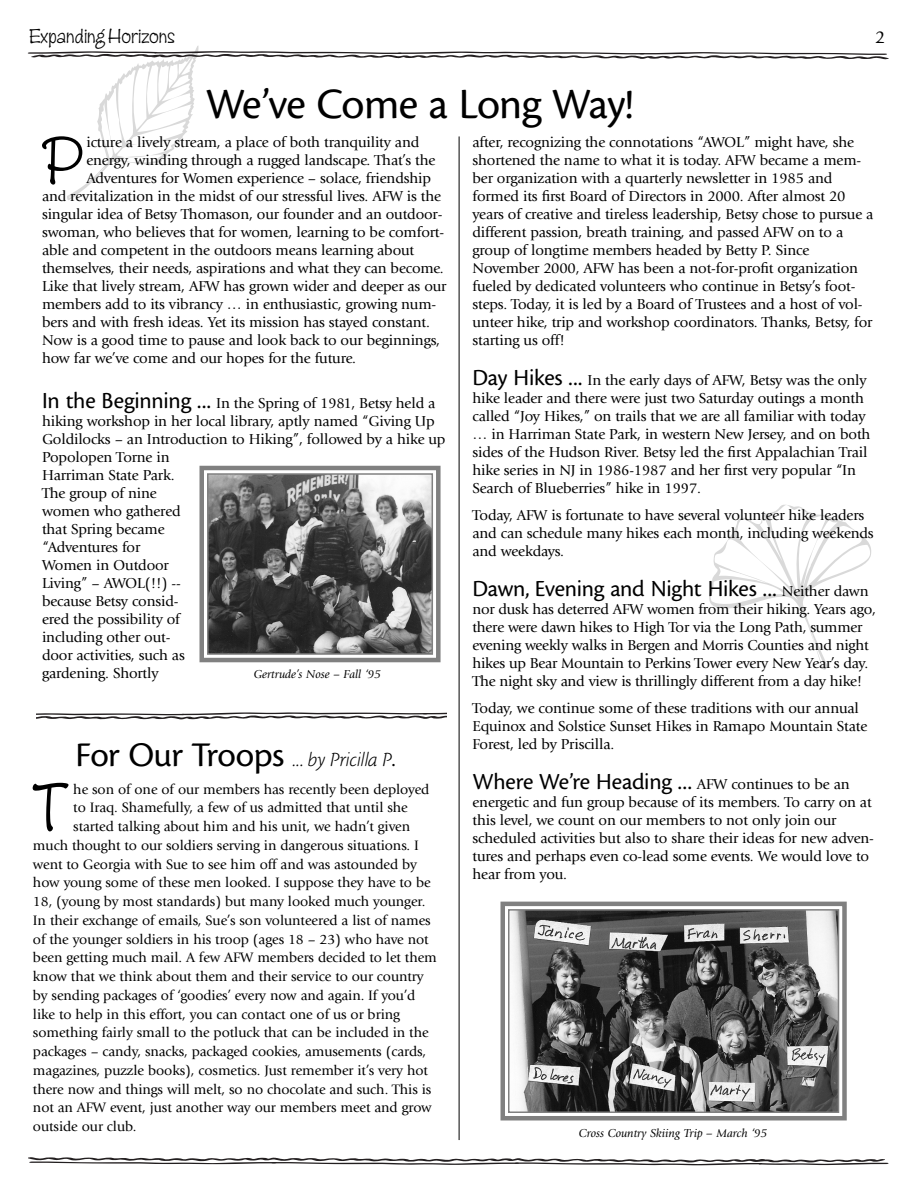
<style>
.page{position:relative;width:918px;height:1188px;background:#fff}
.page>*{position:absolute;margin:0;border:0;box-sizing:border-box;transform-origin:0 0}
.t1{font:69.9px "Zipty Do";color:#000}
.t2{font:68.55px "Zipty Do";color:#000}
.t3{font:500 45px "OFI Cronos Text";letter-spacing:-.025em;color:#000}
.t4{font:500 24px "OFI Cronos Text";letter-spacing:-.01em;color:#000}
.t5{font:italic 300 21px "OFI Cronos Text";letter-spacing:-.015em;color:#000}
.t6{font:21px "Zipty Do";color:#000}
.t7{font:18px "Giovanni";color:#000}
.t8{font:15px/18px "Giovanni";letter-spacing:-.01em;color:#000}
.t9{font:14.25px "Giovanni";letter-spacing:-.005em;color:#000}
.t10{font:italic 12px "Giovanni";color:#000}
.s1{font-family:"OFI Cronos Text";font-weight:500;font-size:24px}
.s2{font-weight:500;font-style:normal;font-size:36px}
.s3{font-weight:500;font-style:normal}
.s4{font-family:"Giovanni";font-weight:400;font-size:15px}
</style>
<div class="page">
<svg style="left:29px;top:1157px;width:860px;height:8px"></svg>
<hr style="left:459px;top:136px;width:1px;height:1004px;background:#000">
<img style="left:210px;top:476px;width:220px;height:176px">
<div style="left:200px;top:466px;width:241px;height:196px;border:4px solid #808080"></div>
<div style="left:207px;top:473px;width:226px;height:182px;border:2px solid #808080"></div>
<svg style="left:36px;top:712px;width:410px;height:8px"></svg>
<img style="left:511px;top:912px;width:325px;height:198px">
<div style="left:501px;top:902px;width:346px;height:218px;border:4px solid #808080"></div>
<div style="left:508px;top:909px;width:331px;height:204px;border:2px solid #808080"></div>
<svg style="left:28px;top:51px;width:861px;height:168px"></svg>
<h3 class="t6" style="left:29px;top:28px;width:147px">Expanding Horizons</h3>
<p class="t7" style="left:875px;top:30px;width:12px">2</p>
<h3 class="t3" style="left:205px;top:87px;width:429px">We’ve Come a Long Way!</h3>
<h2 class="t2" style="left:42px;top:137px;width:43px">P</h2>
<p class="t8" style="left:86px;top:135px;width:334px">icture a lively stream, a place of both tranquility and</p>
<p class="t8" style="left:86px;top:153px;width:351px">energy, winding through a rugged landscape. That’s the</p>
<p class="t8" style="left:86px;top:171px;width:346px">Adventures for Women experience – solace, friendship</p>
<p class="t8" style="left:42px;top:189px;width:401px">and revitalization in the midst of our stressful lives. AFW is the</p>
<p class="t8" style="left:42px;top:207px;width:402px">singular idea of Betsy Thomason, our founder and an outdoor-</p>
<p class="t8" style="left:42px;top:225px;width:404px">swoman, who believes that for women, learning to be comfort-</p>
<p class="t8" style="left:42px;top:243px;width:374px">able and competent in the outdoors means learning about</p>
<p class="t8" style="left:42px;top:261px;width:403px">themselves, their needs, aspirations and what they can become.</p>
<p class="t8" style="left:42px;top:279px;width:406px">Like that lively stream, AFW has grown wider and deeper as our</p>
<p class="t8" style="left:42px;top:297px;width:396px">members add to its vibrancy … in enthusiastic, growing num-</p>
<p class="t8" style="left:42px;top:315px;width:389px">bers and with fresh ideas. Yet its mission has stayed constant.</p>
<p class="t8" style="left:42px;top:333px;width:400px">Now is a good time to pause and look back to our beginnings,</p>
<p class="t8" style="left:42px;top:351px;width:315px">how far we’ve come and our hopes for the future.</p>
<p class="t8" style="left:42px;top:395px;width:405px"><span class="s1">In the Beginning ...</span> In the Spring of 1981, Betsy held a hiking workshop in her local library, aptly named “Giving Up<br>Goldilocks – an Introduction to Hiking”, followed by a hike up<br>Popolopen Torne in<br>Harriman State Park.<br>The group of nine<br>women who gathered<br>that Spring became<br>“Adventures for<br>Women in Outdoor<br>Living” – AWOL(!!) --<br>because Betsy consid-<br>ered the possibility of<br>including other out-<br>door activities, such as<br>gardening. Shortly</p>
<p class="t10" style="left:254px;top:670px;width:129px">Gertrude’s Nose – Fall ‘95</p>
<h3 class="t5" style="left:76px;top:752px;width:321px"><span class="s2">For Our Troops</span> ... by Pricilla P<span class="s3">.</span></h3>
<h1 class="t1" style="left:33px;top:783px;width:34px">T</h1>
<p class="t9" style="left:73px;top:783px;width:358px">he son of one of our members has recently been deployed</p>
<p class="t9" style="left:73px;top:802px;width:336px">to Iraq. Shamefully, a few of us admitted that until she</p>
<p class="t9" style="left:73px;top:821px;width:338px">started talking about him and his unit, we hadn’t given</p>
<p class="t9" style="left:33px;top:840px;width:387px">much thought to our soldiers serving in dangerous situations. I</p>
<p class="t9" style="left:33px;top:858px;width:385px">went to Georgia with Sue to see him off and was astounded by</p>
<p class="t9" style="left:33px;top:877px;width:399px">how young some of these men looked. I suppose they have to be</p>
<p class="t9" style="left:33px;top:896px;width:394px">18, (young by most standards) but many looked much younger.</p>
<p class="t9" style="left:33px;top:915px;width:399px">In their exchange of emails, Sue’s son volunteered a list of names</p>
<p class="t9" style="left:33px;top:933px;width:397px">of the younger soldiers in his troop (ages 18 – 23) who have not</p>
<p class="t9" style="left:33px;top:952px;width:405px">been getting much mail. A few AFW members decided to let them</p>
<p class="t9" style="left:33px;top:971px;width:392px">know that we think about them and their service to our country</p>
<p class="t9" style="left:33px;top:990px;width:384px">by sending packages of ‘goodies’ every now and again. If you’d</p>
<p class="t9" style="left:33px;top:1008px;width:369px">like to help in this effort, you can contact one of us or bring</p>
<p class="t9" style="left:33px;top:1027px;width:397px">something fairly small to the potluck that can be included in the</p>
<p class="t9" style="left:33px;top:1046px;width:395px">packages – candy, snacks, packaged cookies, amusements (cards,</p>
<p class="t9" style="left:33px;top:1065px;width:396px">magazines, puzzle books), cosmetics. Just remember it’s very hot</p>
<p class="t9" style="left:33px;top:1083px;width:400px">there now and things will melt, so no chocolate and such. This is</p>
<p class="t9" style="left:33px;top:1102px;width:400px">not an AFW event, just another way our members meet and grow</p>
<p class="t9" style="left:33px;top:1121px;width:105px">outside our club.</p>
<p class="t8" style="left:472px;top:135px;width:402px">after, recognizing the connotations “AWOL” might have, she shortened the name to what it is today. AFW became a mem&shy;ber organization with a quarterly newsletter in 1985 and formed its first Board of Directors in 2000. After almost 20 years of creative and tireless leadership, Betsy chose to pursue a different passion, breath training, and passed AFW on to a group of longtime members headed by Betty P. Since November 2000, AFW has been a not-for-profit organization fueled by dedicated volunteers who continue in Betsy’s foot&shy;steps. Today, it is led by a Board of Trustees and a host of vol&shy;unteer hike, trip and workshop coordinators. Thanks, Betsy, for starting us off!</p>
<p class="t8" style="left:472px;top:373px;width:399px"><span class="s1">Day Hikes ...</span> In the early days of AFW, Betsy was the only hike leader and there were just two Saturday outings a month called “Joy Hikes,” on trails that we are all familiar with today … in Harriman State Park, in western New Jersey, and on both sides of the Hudson River. Betsy led the first Appalachian Trail hike series in NJ in 1986-1987 and her first very popular “In Search of Blueberries” hike in 1997.</p>
<p class="t8" style="left:473px;top:507px;width:403px">Today, AFW is fortunate to have several volunteer hike leaders and can schedule many hikes each month, including weekends and weekdays.</p>
<h3 class="t4" style="left:472px;top:580px;width:398px">Dawn, Evening and Night Hikes ... <span class="s4">Neither dawn</span></h3>
<p class="t8" style="left:473px;top:602px;width:405px">nor dusk has deterred AFW women from their hiking. Years ago, there were dawn hikes to High Tor via the Long Path, summer evening weekly walks in Bergen and Morris Counties and night hikes up Bear Mountain to Perkins Tower every New Year’s day.<br>The night sky and view is thrillingly different from a day hike!</p>
<p class="t8" style="left:473px;top:700px;width:396px">Today, we continue some of these traditions with our annual<br>Equinox and Solstice Sunset Hikes in Ramapo Mountain State<br>Forest, led by Priscilla.</p>
<h3 class="t4" style="left:472px;top:773px;width:379px">Where We’re Heading ... <span class="s4">AFW continues to be an</span></h3>
<p class="t8" style="left:472px;top:794px;width:403px">energetic and fun group because of its members. To carry on at this level, we count on our members to not only join our scheduled activities but also to share their ideas for new adven&shy;tures and perhaps even co-lead some events. We would love to hear from you.</p>
<p class="t10" style="left:579px;top:1129px;width:190px">Cross Country Skiing Trip – March ‘95</p>
</div>
